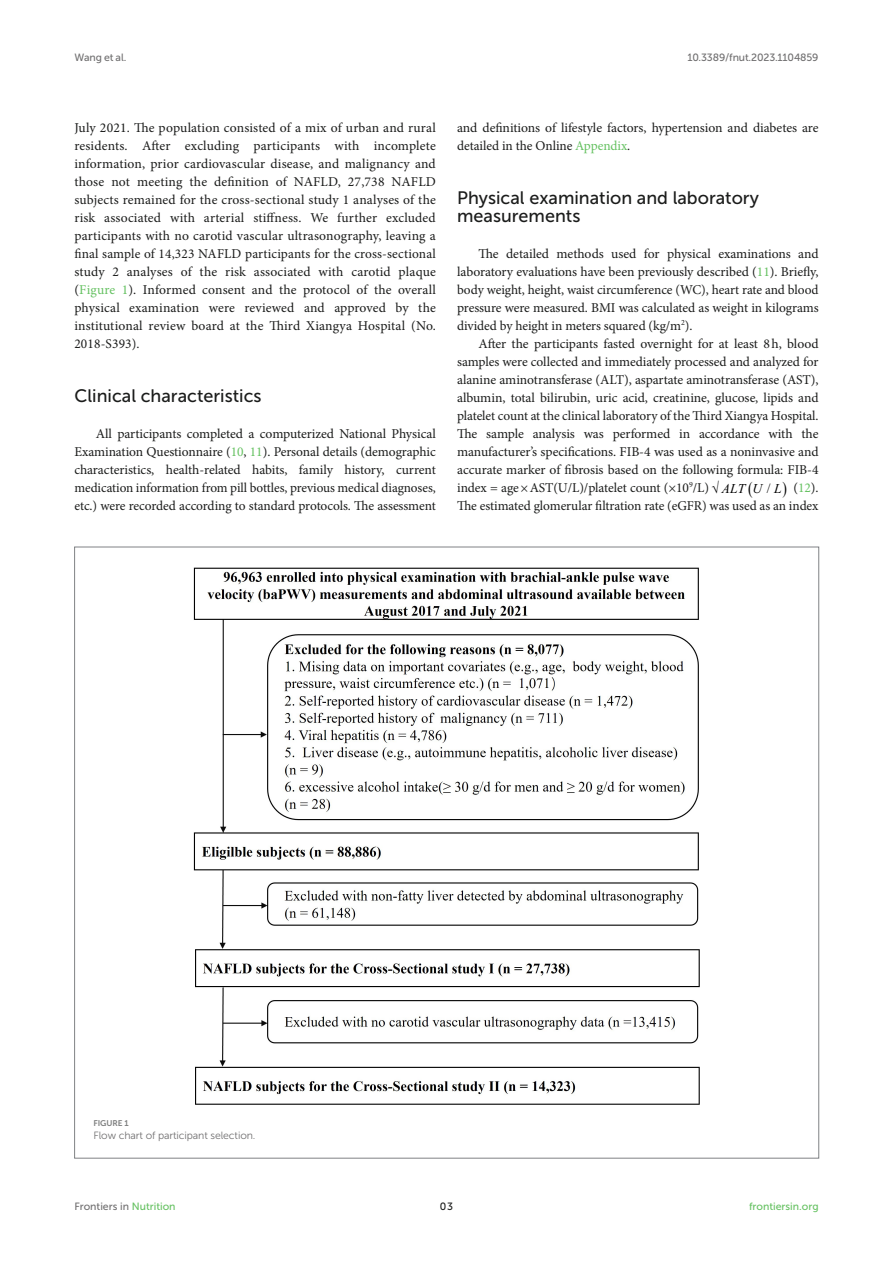
<style>
.page{position:relative;width:893px;height:1263px;background:#fff}
.page>*{position:absolute;margin:0;border:0;box-sizing:border-box;transform-origin:0 0}
.HEAD_2{font:18px/18px "Museo Sans 500";color:#1b1c1b}
.TEXT_FLUSH{font:13.5px/18px "Minion Pro";letter-spacing:-.005em;color:#1b1c1b;text-align:justify}
.TEXT{font:13.5px/18px "Minion Pro";letter-spacing:-.005em;color:#1b1c1b;text-align:justify}
.t1{font:10.5px "Museo Sans 500";letter-spacing:-.015em;color:#706f70}
.FIG_LEG{font:10.5px "Museo Sans 300";letter-spacing:-.01em;color:#706f70}
.t2{font:10.5px "Museo Sans 500";color:#65c161}
.t3{font:10.5px "Museo Sans 500";color:#1b1c1b}
.FIG_HD{font:8.25px "Museo Sans 700";letter-spacing:-.01em;color:#7e7f7f}
.s1{color:#65c161}
.s2{color:#000}
.s3{font-family:"Times New Roman";font-style:italic;color:#000}
.s4{font-family:"Times New Roman";color:#000}
</style>
<div class="page">
<img style="left:193px;top:567px;width:507px;height:538px">
<p class="t1" style="left:74px;top:51px;width:53px">Wang et al.</p>
<p class="t1" style="left:687px;top:51px;width:133px">10.3389/fnut.2023.1104859</p>
<p class="TEXT_FLUSH" style="left:74px;top:119px;width:363px">July 2021. The population consisted of a mix of urban and rural residents. After excluding participants with incomplete information, prior cardiovascular disease, and malignancy and those not meeting the definition of NAFLD, 27,738 NAFLD subjects remained for the cross-sectional study 1 analyses of the risk associated with arterial stiffness. We further excluded participants with no carotid vascular ultrasonography, leaving a final sample of 14,323 NAFLD participants for the cross-sectional study 2 analyses of the risk associated with carotid plaque (<span class="s1">Figure 1</span>). Informed consent and the protocol of the overall physical examination were reviewed and approved by the institutional review board at the Third Xiangya Hospital (No.<br>2018-S393).</p>
<p class="HEAD_2" style="left:74px;top:387px;width:189px">Clinical characteristics</p>
<p class="TEXT_FLUSH" style="left:74px;top:425px;width:363px;text-indent:21px">All participants completed a computerized National Physical Examination Questionnaire (<span class="s1">10</span>, <span class="s1">11</span>). Personal details (demographic characteristics, health-related habits, family history, current medication information from pill bottles, previous medical diagnoses, etc.) were recorded according to standard protocols. The assessment</p>
<p class="TEXT_FLUSH" style="left:457px;top:119px;width:363px">and definitions of lifestyle factors, hypertension and diabetes are detailed in the Online <span class="s1">Appendix</span>.</p>
<p class="HEAD_2" style="left:457px;top:189px;width:303px">Physical examination and laboratory measurements</p>
<p class="TEXT_FLUSH" style="left:457px;top:245px;width:363px;text-indent:21px">The detailed methods used for physical examinations and laboratory evaluations have been previously described (<span class="s1">11</span>). Briefly, body weight, height, waist circumference (WC), heart rate and blood pressure were measured. BMI was calculated as weight in kilograms divided by height in meters squared (kg/m<sup>2</sup>).</p>
<p class="TEXT" style="left:457px;top:335px;width:363px;text-indent:21px">After the participants fasted overnight for at least 8h, blood samples were collected and immediately processed and analyzed for alanine aminotransferase (ALT), aspartate aminotransferase (AST), albumin, total bilirubin, uric acid, creatinine, glucose, lipids and platelet count at the clinical laboratory of the Third Xiangya Hospital.<br>The sample analysis was performed in accordance with the manufacturer’s specifications. FIB-4 was used as a noninvasive and accurate marker of fibrosis based on the following formula: FIB-4 index = age×AST(U/L)/platelet count (×10<sup>9</sup>/L) <span class="s2">√</span> <span class="s3">ALT U</span> <span class="s4">/</span> <span class="s3">L</span></p>
<p class="TEXT" style="left:457px;top:479px;width:363px;text-align:right">(<span class="s1">12</span>).<br>The estimated glomerular filtration rate (eGFR) was used as an index</p>
<p class="FIG_HD" style="left:94px;top:1118px;width:37px">FIGURE 1</p>
<p class="FIG_LEG" style="left:94px;top:1130px;width:163px">Flow chart of participant selection.</p>
<p class="t1" style="left:74px;top:1200px;width:103px">Frontiers in <span class="s1">Nutrition</span></p>
<p class="t3" style="left:440px;top:1200px;width:15px">03</p>
<p class="t2" style="left:749px;top:1200px;width:71px">frontiersin.org</p>
</div>
